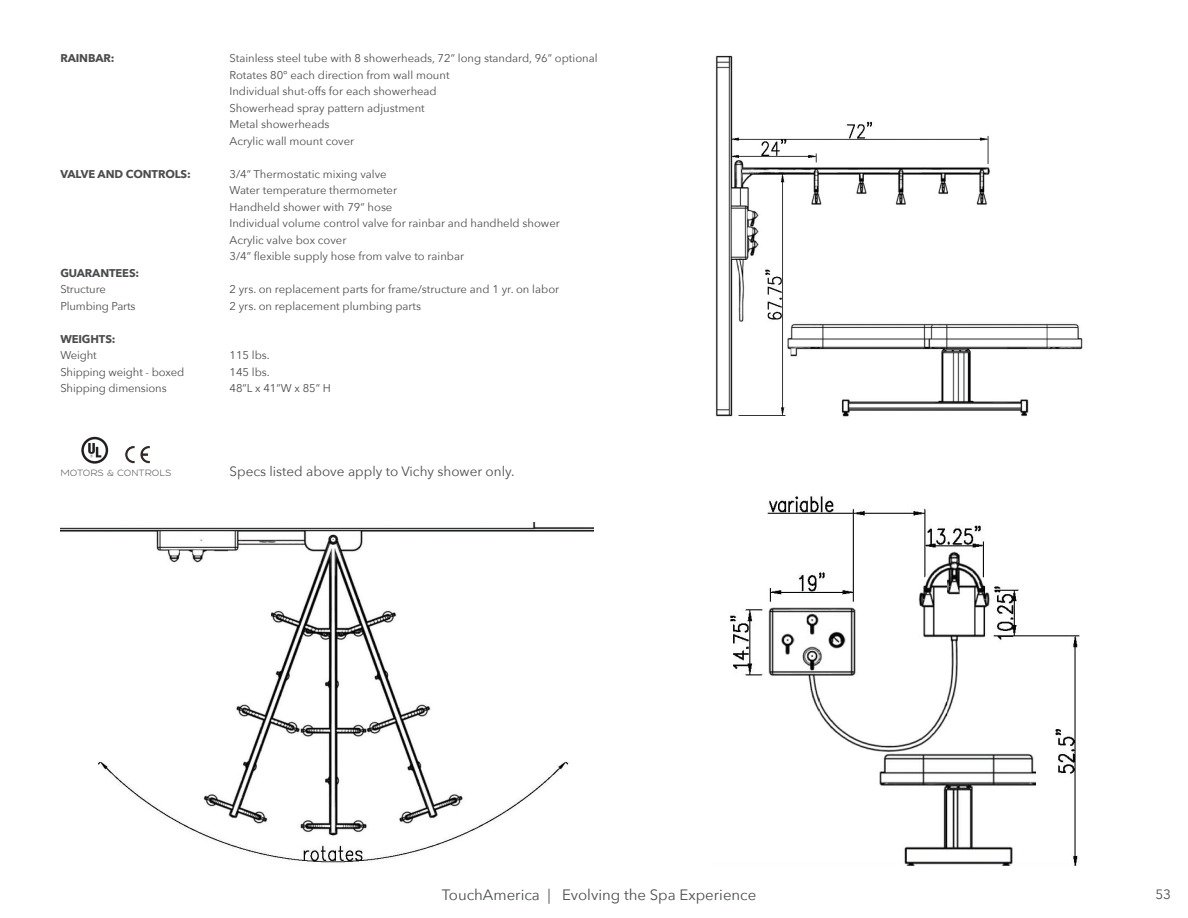
<style>
.page{position:relative;width:1188px;height:918px;background:#fff}
.page>*{position:absolute;margin:0;border:0;box-sizing:border-box;transform-origin:0 0}
.t1{font:15px "Avenir Next";color:#4b4c4d}
.t2{font:13.5px "Avenir Next";color:#4b4c4d}
.t3{font:11.25px "Avenir Next";color:#4b4c4d}
.t4{font:700 11.25px "Avenir Next";letter-spacing:-.01em;color:#4b4c4d}
.t5{font:9px "Resamitz";color:#4b4c4d}
</style>
<div class="page">
<img style="left:125px;top:446px;width:25px;height:17px">
<svg style="left:81px;top:437px;width:27px;height:27px"></svg>
<img style="left:715px;top:55px;width:368px;height:362px">
<img style="left:730px;top:496px;width:350px;height:370px">
<img style="left:60px;top:523px;width:534px;height:340px">
<p class="t4" style="left:60px;top:48px;width:56px">RAINBAR:</p>
<p class="t4" style="left:60px;top:164px;width:132px">VALVE AND CONTROLS:</p>
<p class="t4" style="left:60px;top:263px;width:80px">GUARANTEES:</p>
<p class="t3" style="left:60px;top:280px;width:47px">Structure</p>
<p class="t3" style="left:60px;top:296px;width:77px">Plumbing Parts</p>
<p class="t4" style="left:60px;top:329px;width:57px">WEIGHTS:</p>
<p class="t3" style="left:60px;top:346px;width:38px">Weight</p>
<p class="t3" style="left:60px;top:362px;width:125px">Shipping weight - boxed</p>
<p class="t3" style="left:60px;top:379px;width:108px">Shipping dimensions</p>
<p class="t3" style="left:230px;top:49px;width:370px">Stainless steel tube with 8 showerheads, 72” long standard, 96” optional</p>
<p class="t3" style="left:230px;top:65px;width:222px">Rotates 80° each direction from wall mount</p>
<p class="t3" style="left:230px;top:82px;width:209px">Individual shut-offs for each showerhead</p>
<p class="t3" style="left:230px;top:98px;width:197px">Showerhead spray pattern adjustment</p>
<p class="t3" style="left:230px;top:115px;width:102px">Metal showerheads</p>
<p class="t3" style="left:230px;top:131px;width:126px">Acrylic wall mount cover</p>
<p class="t3" style="left:230px;top:164px;width:159px">3/4” Thermostatic mixing valve</p>
<p class="t3" style="left:230px;top:181px;width:169px">Water temperature thermometer</p>
<p class="t3" style="left:230px;top:197px;width:164px">Handheld shower with 79” hose</p>
<p class="t3" style="left:230px;top:214px;width:332px">Individual volume control valve for rainbar and handheld shower</p>
<p class="t3" style="left:230px;top:230px;width:118px">Acrylic valve box cover</p>
<p class="t3" style="left:230px;top:247px;width:236px">3/4” flexible supply hose from valve to rainbar</p>
<p class="t3" style="left:230px;top:280px;width:331px">2 yrs. on replacement parts for frame/structure and 1 yr. on labor</p>
<p class="t3" style="left:230px;top:296px;width:193px">2 yrs. on replacement plumbing parts</p>
<p class="t3" style="left:230px;top:346px;width:42px">115 lbs.</p>
<p class="t3" style="left:230px;top:362px;width:42px">145 lbs.</p>
<p class="t3" style="left:230px;top:379px;width:103px">48”L x 41”W x 85” H</p>
<p class="t5" style="left:60px;top:468px;width:113px">MOTORS &amp; CONTROLS</p>
<p class="t2" style="left:230px;top:460px;width:287px">Specs listed above apply to Vichy shower only.</p>
<h1 class="t1" style="left:442px;top:882px;width:316px">TouchAmerica | Evolving the Spa Experience</h1>
<p class="t2" style="left:1155px;top:883px;width:17px">53</p>
</div>
